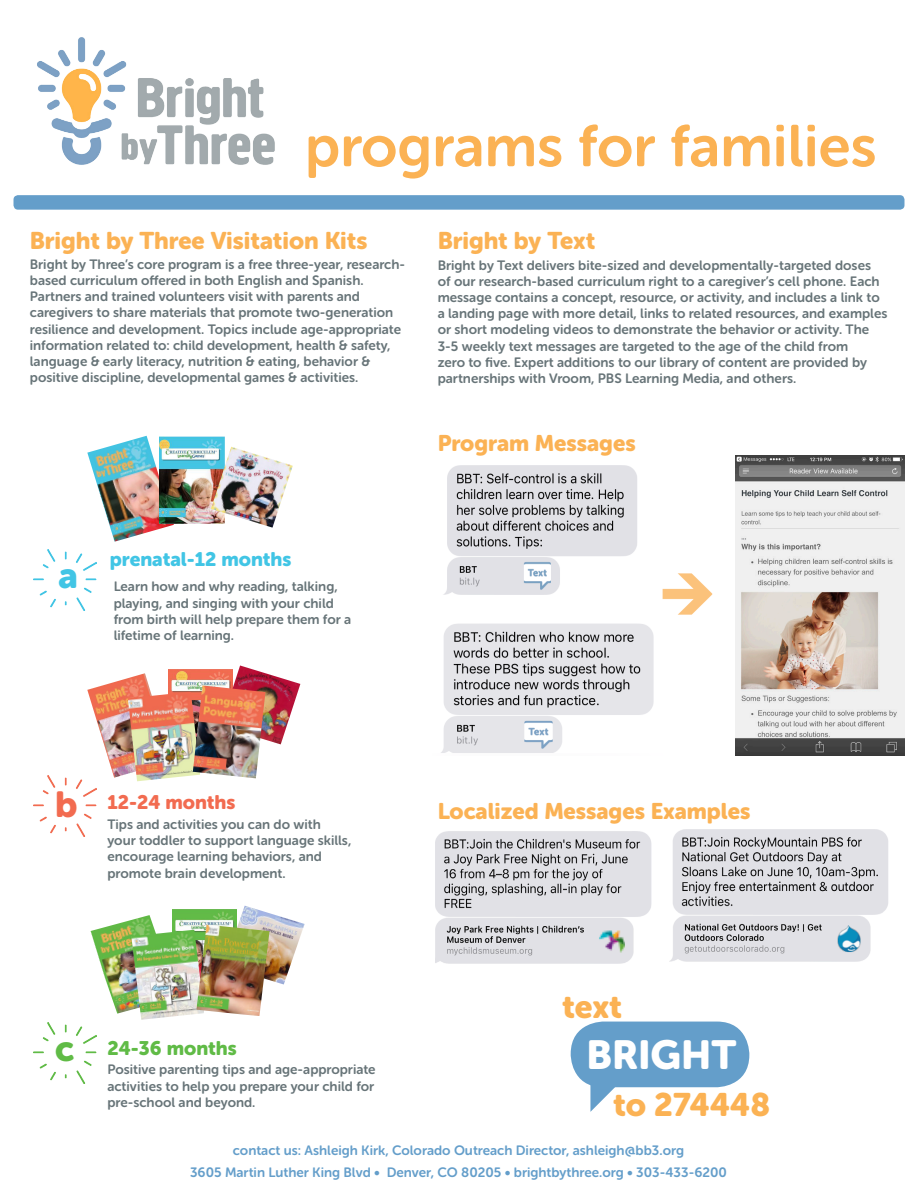
<style>
.page{position:relative;width:918px;height:1188px;background:#fff}
.page>*{position:absolute;margin:0;border:0;box-sizing:border-box;transform-origin:0 0}
.t1{font:58.5px "Museo Sans Rounded 700";color:#fbb254}
.t2{font:40.35px "Museo Sans Rounded 900";color:#fff}
.t3{font:36px "Museo Sans Rounded 900";color:#f26b50}
.t4{font:36px "Museo Sans Rounded 900";color:#60bb46}
.t5{font:36px "Museo Sans Rounded 900";color:#41c5e5}
.t6{font:32.4px "Museo Sans Rounded 900";color:#fbb254}
.t7{font:24px "Museo Sans Rounded 900";color:#fbb254}
.t8{font:22.5px "Museo Sans Rounded 900";color:#fbb254}
.t9{font:19.5px "Museo Sans Rounded 900";color:#41c5e5}
.t10{font:19.5px "Museo Sans Rounded 900";color:#f26b50}
.t11{font:19.5px "Museo Sans Rounded 900";color:#60bb46}
.t12{font:13.5px/16.2px "Museo Sans Rounded 700";color:#677478}
.t13{font:13.5px "Museo Sans Rounded 700";color:#649eca}
</style>
<div class="page">
<div style="left:14px;top:195px;width:890px;height:15px;background:#649eca;border-radius:4px"></div>
<img style="left:33px;top:775px;width:63px;height:61px">
<img style="left:33px;top:1022px;width:63px;height:61px">
<img style="left:33px;top:549px;width:63px;height:61px">
<img style="left:87px;top:436px;width:87px;height:106px">
<img style="left:160px;top:437px;width:65px;height:87px">
<img style="left:211px;top:447px;width:82px;height:81px">
<img style="left:87px;top:673px;width:82px;height:105px">
<img style="left:169px;top:670px;width:51px;height:22px">
<img style="left:220px;top:665px;width:80px;height:79px">
<img style="left:128px;top:692px;width:65px;height:89px">
<img style="left:193px;top:685px;width:72px;height:93px">
<img style="left:91px;top:915px;width:82px;height:99px">
<img style="left:173px;top:909px;width:51px;height:21px">
<img style="left:224px;top:906px;width:81px;height:79px">
<img style="left:131px;top:930px;width:65px;height:90px">
<img style="left:196px;top:925px;width:74px;height:91px">
<div style="left:571px;top:1022px;width:178px;height:65px;background:#649eca;border-radius:32px"></div>
<svg style="left:590px;top:1084px;width:35px;height:28px"></svg>
<img style="left:443px;top:465px;width:194px;height:130px">
<img style="left:736px;top:455px;width:168px;height:300px">
<img style="left:441px;top:623px;width:213px;height:130px">
<img style="left:436px;top:831px;width:216px;height:133px">
<img style="left:669px;top:830px;width:219px;height:132px">
<img style="left:37px;top:37px;width:238px;height:128px">
<img style="left:662px;top:573px;width:51px;height:42px">
<p class="t1" style="left:305px;top:114px;width:573px">programs for families</p>
<p class="t7" style="left:30px;top:227px;width:339px">Bright by Three Visitation Kits</p>
<p class="t12" style="left:30px;top:256px;width:377px">Bright by Three’s core program is a free three-year, research&shy;based curriculum offered in both English and Spanish.<br>Partners and trained volunteers visit with parents and caregivers to share materials that promote two-generation resilience and development. Topics include age-appropriate information related to: child development, health &amp; safety, language &amp; early literacy, nutrition &amp; eating, behavior &amp; positive discipline, developmental games &amp; activities.</p>
<p class="t7" style="left:438px;top:227px;width:159px">Bright by Text</p>
<p class="t12" style="left:438px;top:257px;width:451px">Bright by Text delivers bite-sized and developmentally-targeted doses<br>of our research-based curriculum right to a caregiver’s cell phone. Each message contains a concept, resource, or activity, and includes a link to a landing page with more detail, links to related resources, and examples or short modeling videos to demonstrate the behavior or activity. The 3-5 weekly text messages are targeted to the age of the child from<br>zero to five. Expert additions to our library of content are provided by partnerships with Vroom, PBS Learning Media, and others.</p>
<p class="t8" style="left:438px;top:430px;width:199px">Program Messages</p>
<p class="t5" style="left:59px;top:555px;width:21px">a</p>
<p class="t9" style="left:110px;top:548px;width:183px">prenatal-12 months</p>
<p class="t12" style="left:114px;top:579px;width:239px">Learn how and why reading, talking, playing, and singing with your child from birth will help prepare them for a lifetime of learning.</p>
<p class="t3" style="left:55px;top:784px;width:24px">b</p>
<p class="t10" style="left:107px;top:791px;width:130px">12-24 months</p>
<p class="t12" style="left:107px;top:816px;width:245px">Tips and activities you can do with your toddler to support language skills, encourage learning behaviors, and promote brain development.</p>
<p class="t4" style="left:55px;top:1028px;width:21px">c</p>
<p class="t11" style="left:107px;top:1037px;width:131px">24-36 months</p>
<p class="t12" style="left:107px;top:1062px;width:270px;text-align:justify">Positive parenting tips and age-appropriate activities to help you prepare your child for pre-school and beyond.</p>
<p class="t8" style="left:438px;top:798px;width:314px">Localized Messages Examples</p>
<p class="t6" style="left:562px;top:988px;width:62px">text</p>
<p class="t2" style="left:587px;top:1032px;width:151px">BRIGHT</p>
<p class="t6" style="left:613px;top:1087px;width:159px">to 274448</p>
<p class="t13" style="left:233px;top:1143px;width:453px">contact us: Ashleigh Kirk, Colorado Outreach Director, ashleigh@bb3.org</p>
<p class="t13" style="left:190px;top:1164px;width:538px">3605 Martin Luther King Blvd • Denver, CO 80205 • brightbythree.org • 303-433-6200</p>
</div>
